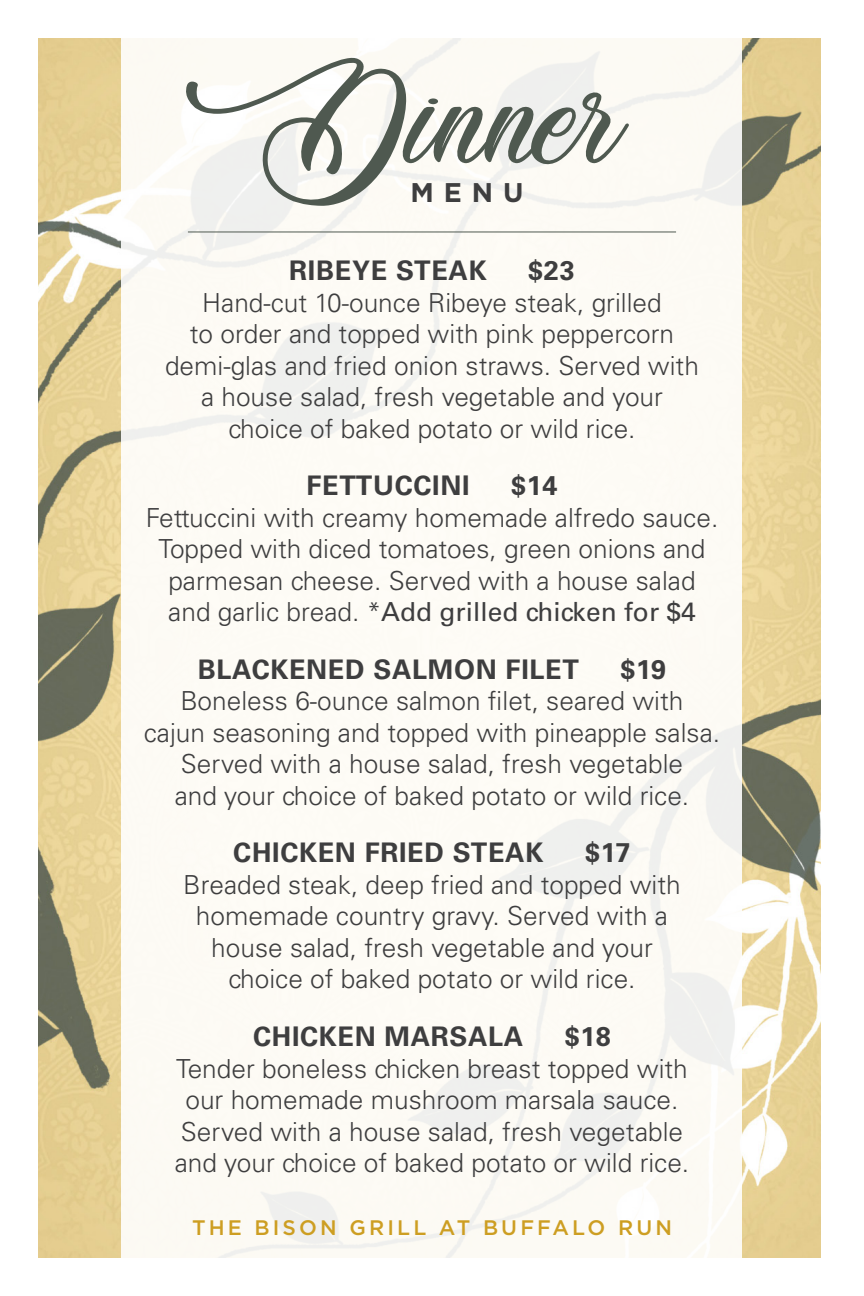
<style>
.page{position:relative;width:864px;height:1296px;background:#fff}
.page>*{position:absolute;margin:0;border:0;box-sizing:border-box;transform-origin:0 0}
.t1{font:144px "Weather Sunday Personal Use";color:#4f5950}
.t2{font:700 27px "Univers";letter-spacing:.025em;color:#3e3e3f}
.t3{font:700 27px "Gotham";color:#3e3e3f}
.t4{font:300 26.4px/31.5px "Univers";color:#3e3e3f;text-align:center}
.t5{font:26.4px "Univers";color:#3e3e3f}
.t6{font:500 21px "Gotham";letter-spacing:.15em;color:#cd9e22}
.s1{font-weight:300}
</style>
<div class="page">
<img style="left:39px;top:39px;width:782px;height:1218px">
<div style="left:122px;top:17px;width:620px;height:1269px;background:linear-gradient(to right,#fcfaf5,#fbf9f4)"></div>
<hr style="left:188px;top:231px;width:488px;height:1px;background:#4f5950">
<p class="t1" style="left:181px;top:26px;width:443px">Dinner</p>
<p class="t3" style="left:410px;top:175px;width:115px">MENU</p>
<p class="t2" style="left:289px;top:255px;width:199px">RIBEYE STEAK</p>
<p class="t2" style="left:528px;top:255px;width:48px">$23</p>
<p class="t4" style="left:202px;top:287px;width:461px">Hand-cut 10-ounce Ribeye steak, grilled</p>
<p class="t4" style="left:190px;top:318px;width:486px">to order and topped with pink peppercorn</p>
<p class="t4" style="left:165px;top:350px;width:535px">demi-glas and fried onion straws. Served with</p>
<p class="t4" style="left:201px;top:381px;width:463px">a house salad, fresh vegetable and your</p>
<p class="t4" style="left:228px;top:413px;width:409px">choice of baked potato or wild rice.</p>
<p class="t2" style="left:306px;top:470px;width:165px">FETTUCCINI</p>
<p class="t2" style="left:511px;top:470px;width:48px">$14</p>
<p class="t4" style="left:146px;top:502px;width:574px">Fettuccini with creamy homemade alfredo sauce.<br>Topped with diced tomatoes, green onions and</p>
<p class="t4" style="left:168px;top:565px;width:529px">parmesan cheese. Served with a house salad</p>
<p class="t5" style="left:168px;top:596px;width:529px"><span class="s1">and garlic bread. *</span>Add grilled chicken for $4</p>
<p class="t2" style="left:198px;top:654px;width:383px">BLACKENED SALMON FILET</p>
<p class="t2" style="left:620px;top:654px;width:47px">$19</p>
<p class="t4" style="left:181px;top:685px;width:504px">Boneless 6-ounce salmon filet, seared with</p>
<p class="t4" style="left:144px;top:717px;width:578px">cajun seasoning and topped with pineapple salsa.<br>Served with a house salad, fresh vegetable</p>
<p class="t4" style="left:175px;top:780px;width:516px">and your choice of baked potato or wild rice.</p>
<p class="t2" style="left:233px;top:837px;width:312px">CHICKEN FRIED STEAK</p>
<p class="t2" style="left:585px;top:837px;width:47px">$17</p>
<p class="t4" style="left:183px;top:869px;width:499px">Breaded steak, deep fried and topped with</p>
<p class="t4" style="left:196px;top:900px;width:474px">homemade country gravy. Served with a</p>
<p class="t4" style="left:211px;top:932px;width:443px">house salad, fresh vegetable and your</p>
<p class="t4" style="left:228px;top:963px;width:409px">choice of baked potato or wild rice.</p>
<p class="t2" style="left:253px;top:1021px;width:272px">CHICKEN MARSALA</p>
<p class="t2" style="left:565px;top:1021px;width:47px">$18</p>
<p class="t4" style="left:176px;top:1052px;width:513px">Tender boneless chicken breast topped with</p>
<p class="t4" style="left:185px;top:1084px;width:495px">our homemade mushroom marsala sauce.</p>
<p class="t4" style="left:181px;top:1115px;width:504px">Served with a house salad, fresh vegetable</p>
<p class="t4" style="left:175px;top:1147px;width:516px">and your choice of baked potato or wild rice.</p>
<p class="t6" style="left:192px;top:1214px;width:481px">THE BISON GRILL AT BUFFALO RUN</p>
</div>
